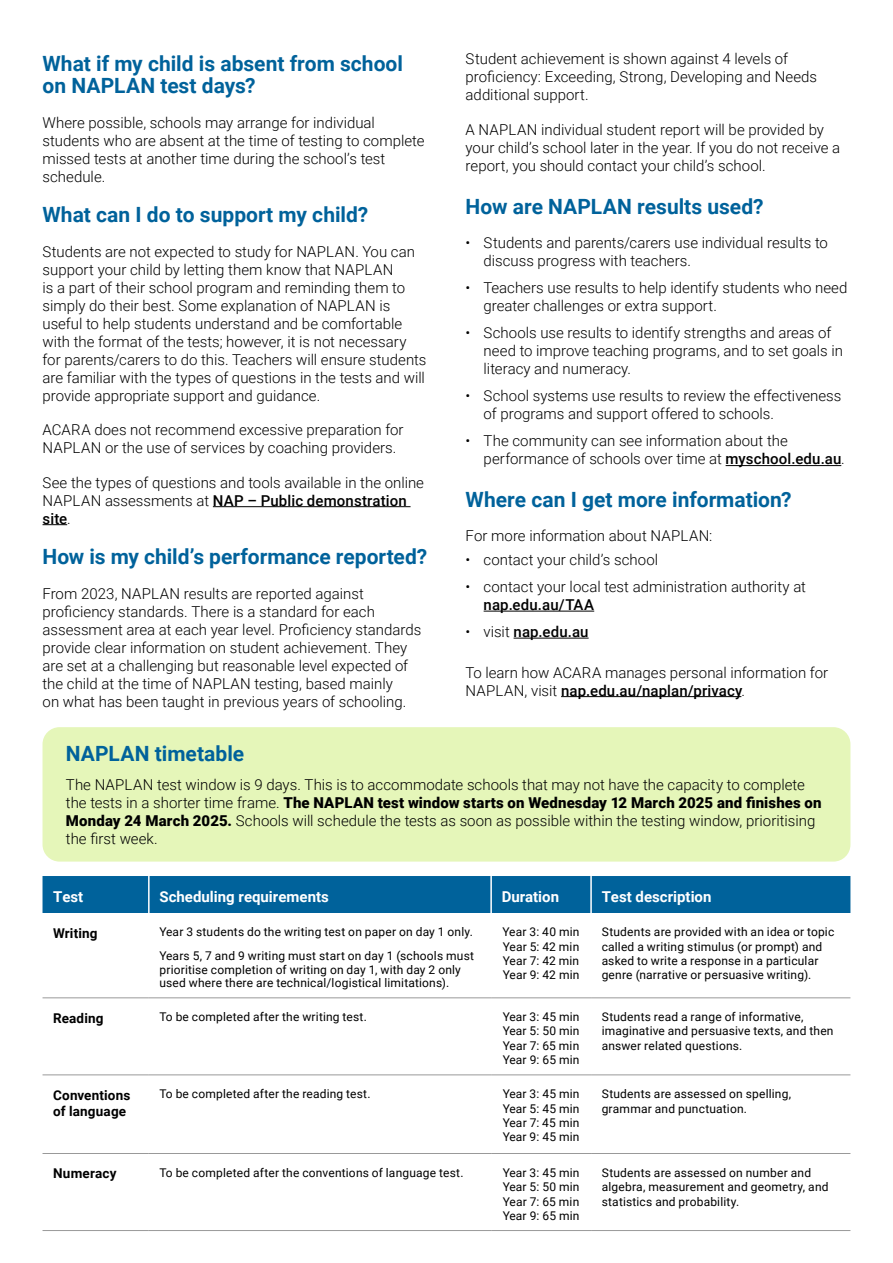
<style>
.page{position:relative;width:893px;height:1263px;background:#fff}
.page>*{position:absolute;margin:0;border:0;box-sizing:border-box;transform-origin:0 0}
.t1{font:700 21px/22.5px "Roboto";color:#00629b}
.t2{font:300 15px/18px "Roboto";color:#000}
.t3{font:700 15px "Roboto";color:#fff}
.t4{font:500 15px "Roboto";letter-spacing:.01em;color:#000}
.t5{font:700 13.5px/16.2px "Roboto";letter-spacing:.01em;color:#000}
.t6{font:12px/14.4px "Roboto";letter-spacing:.015em;color:#000}
.s1{font-weight:500}
.s2{font-weight:300}
.s3{font-weight:900}
</style>
<div class="page">
<hr style="left:213px;top:506px;width:198px;height:1px;background:#000">
<svg style="left:43px;top:524px;width:24px;height:1px"></svg>
<hr style="left:726px;top:465px;width:115px;height:1px;background:#000">
<hr style="left:484px;top:611px;width:110px;height:1px;background:#000">
<hr style="left:514px;top:638px;width:75px;height:1px;background:#000">
<hr style="left:561px;top:696px;width:180px;height:1px;background:#000">
<div style="left:43px;top:876px;width:807px;height:37px;background:#00629b"></div>
<hr style="left:148px;top:876px;width:2px;height:37px;background:#fff">
<hr style="left:490px;top:876px;width:2px;height:37px;background:#fff">
<hr style="left:590px;top:876px;width:2px;height:37px;background:#fff">
<hr style="left:43px;top:997px;width:106px;height:1px;background:#999">
<hr style="left:149px;top:997px;width:342px;height:1px;background:#999">
<hr style="left:491px;top:997px;width:100px;height:1px;background:#999">
<hr style="left:591px;top:997px;width:259px;height:1px;background:#999">
<hr style="left:43px;top:1074px;width:106px;height:1px;background:#999">
<hr style="left:149px;top:1074px;width:342px;height:1px;background:#999">
<hr style="left:491px;top:1074px;width:100px;height:1px;background:#999">
<hr style="left:591px;top:1074px;width:259px;height:1px;background:#999">
<hr style="left:43px;top:1153px;width:106px;height:1px;background:#999">
<hr style="left:149px;top:1153px;width:342px;height:1px;background:#999">
<hr style="left:491px;top:1153px;width:100px;height:1px;background:#999">
<hr style="left:591px;top:1153px;width:259px;height:1px;background:#999">
<hr style="left:43px;top:1230px;width:106px;height:1px;background:#999">
<hr style="left:149px;top:1230px;width:342px;height:1px;background:#999">
<hr style="left:491px;top:1230px;width:100px;height:1px;background:#999">
<hr style="left:591px;top:1230px;width:259px;height:1px;background:#999">
<div style="left:43px;top:727px;width:807px;height:134px;background:#e5f6b9;border-radius:17px"></div>
<h1 class="t1" style="left:43px;top:51px;width:362px">What if my child is absent from school on NAPLAN test days?</h1>
<p class="t2" style="left:43px;top:113px;width:383px">Where possible, schools may arrange for individual students who are absent at the time of testing to complete missed tests at another time during the school’s test schedule.</p>
<h1 class="t1" style="left:43px;top:203px;width:327px">What can I do to support my child?</h1>
<p class="t2" style="left:43px;top:242px;width:385px">Students are not expected to study for NAPLAN. You can support your child by letting them know that NAPLAN<br>is a part of their school program and reminding them to simply do their best. Some explanation of NAPLAN is useful to help students understand and be comfortable with the format of the tests; however, it is not necessary for parents/carers to do this. Teachers will ensure students are familiar with the types of questions in the tests and will provide appropriate support and guidance.</p>
<p class="t2" style="left:43px;top:420px;width:363px">ACARA does not recommend excessive preparation for<br>NAPLAN or the use of services by coaching providers.</p>
<p class="t2" style="left:43px;top:473px;width:383px">See the types of questions and tools available in the online<br>NAPLAN assessments at <span class="s1">NAP – Public demonstration site</span>.</p>
<h1 class="t1" style="left:43px;top:545px;width:386px">How is my child’s performance reported?</h1>
<p class="t2" style="left:43px;top:584px;width:380px">From 2023, NAPLAN results are reported against proficiency standards. There is a standard for each assessment area at each year level. Proficiency standards provide clear information on student achievement. They are set at a challenging but reasonable level expected of the child at the time of NAPLAN testing, based mainly<br>on what has been taught in previous years of schooling.</p>
<p class="t2" style="left:466px;top:49px;width:353px">Student achievement is shown against 4 levels of proficiency: Exceeding, Strong, Developing and Needs additional support.</p>
<p class="t2" style="left:466px;top:120px;width:376px">A NAPLAN individual student report will be provided by your child’s school later in the year. If you do not receive a report, you should contact your child’s school.</p>
<h1 class="t1" style="left:466px;top:194px;width:300px">How are NAPLAN results used?</h1>
<p class="t2" style="left:484px;top:234px;width:346px;text-indent:-18px">• Students and parents/carers use individual results to discuss progress with teachers.</p>
<p class="t2" style="left:484px;top:279px;width:365px;text-indent:-18px">• Teachers use results to help identify students who need greater challenges or extra support.</p>
<p class="t2" style="left:484px;top:324px;width:361px;text-indent:-18px">• Schools use results to identify strengths and areas of need to improve teaching programs, and to set goals in literacy and numeracy.</p>
<p class="t2" style="left:484px;top:387px;width:359px;text-indent:-18px">• School systems use results to review the effectiveness of programs and support offered to schools.</p>
<p class="t2" style="left:484px;top:432px;width:363px;text-indent:-18px">• The community can see information about the performance of schools over time at <span class="s1">myschool.edu.au</span>.</p>
<h1 class="t1" style="left:466px;top:487px;width:328px">Where can I get more information?</h1>
<p class="t2" style="left:466px;top:526px;width:248px">For more information about NAPLAN:</p>
<p class="t2" style="left:466px;top:550px;width:194px">• contact your child’s school</p>
<p class="t2" style="left:466px;top:577px;width:342px">• contact your local test administration authority at</p>
<p class="t4" style="left:484px;top:594px;width:112px">nap.edu.au/TAA</p>
<p class="t4" style="left:466px;top:621px;width:124px"><span class="s2">• visit</span> nap.edu.au</p>
<p class="t2" style="left:466px;top:663px;width:364px">To learn how ACARA manages personal information for<br>NAPLAN, visit <span class="s1">nap.edu.au/naplan/privacy</span>.</p>
<h1 class="t1" style="left:66px;top:742px;width:180px">NAPLAN timetable</h1>
<p class="t2" style="left:66px;top:775px;width:757px">The NAPLAN test window is 9 days. This is to accommodate schools that may not have the capacity to complete the tests in a shorter time frame. <span class="s3">The NAPLAN test window starts on Wednesday 12 March 2025 and finishes on Monday 24 March 2025.</span> Schools will schedule the tests as soon as possible within the testing window, prioritising the first week.</p>
<p class="t3" style="left:53px;top:886px;width:32px">Test</p>
<p class="t3" style="left:159px;top:886px;width:171px">Scheduling requirements</p>
<p class="t3" style="left:502px;top:886px;width:59px">Duration</p>
<p class="t3" style="left:602px;top:886px;width:111px">Test description</p>
<p class="t5" style="left:53px;top:924px;width:46px">Writing</p>
<p class="t6" style="left:159px;top:919px;width:316px;line-height:24px">Year 3 students do the writing test on paper on day 1 only.<br>Years 5, 7 and 9 writing must start on day 1 (schools must</p>
<p class="t6" style="left:159px;top:962px;width:303px;line-height:13.5px">prioritise completion of writing on day 1, with day 2 only used where there are technical/logistical limitations).</p>
<p class="t6" style="left:503px;top:924px;width:78px;text-align:justify">Year 3: 40 min Year 5: 42 min Year 7: 42 min Year 9: 42 min</p>
<p class="t6" style="left:602px;top:924px;width:234px">Students are provided with an idea or topic called a writing stimulus (or prompt) and asked to write a response in a particular genre (narrative or persuasive writing).</p>
<p class="t5" style="left:53px;top:1009px;width:52px">Reading</p>
<p class="t6" style="left:159px;top:1009px;width:209px">To be completed after the writing test.</p>
<p class="t6" style="left:503px;top:1009px;width:78px;text-align:justify">Year 3: 45 min Year 5: 50 min Year 7: 65 min Year 9: 65 min</p>
<p class="t6" style="left:602px;top:1009px;width:233px">Students read a range of informative, imaginative and persuasive texts, and then answer related questions.</p>
<p class="t5" style="left:53px;top:1086px;width:79px">Conventions of language</p>
<p class="t6" style="left:159px;top:1086px;width:213px">To be completed after the reading test.</p>
<p class="t6" style="left:503px;top:1086px;width:78px;text-align:justify">Year 3: 45 min Year 5: 45 min Year 7: 45 min Year 9: 45 min</p>
<p class="t6" style="left:602px;top:1086px;width:191px">Students are assessed on spelling, grammar and punctuation.</p>
<p class="t5" style="left:53px;top:1165px;width:65px">Numeracy</p>
<p class="t6" style="left:159px;top:1165px;width:306px">To be completed after the conventions of language test.</p>
<p class="t6" style="left:503px;top:1165px;width:78px;text-align:justify">Year 3: 45 min Year 5: 50 min Year 7: 65 min Year 9: 65 min</p>
<p class="t6" style="left:602px;top:1165px;width:228px">Students are assessed on number and algebra, measurement and geometry, and statistics and probability.</p>
</div>
